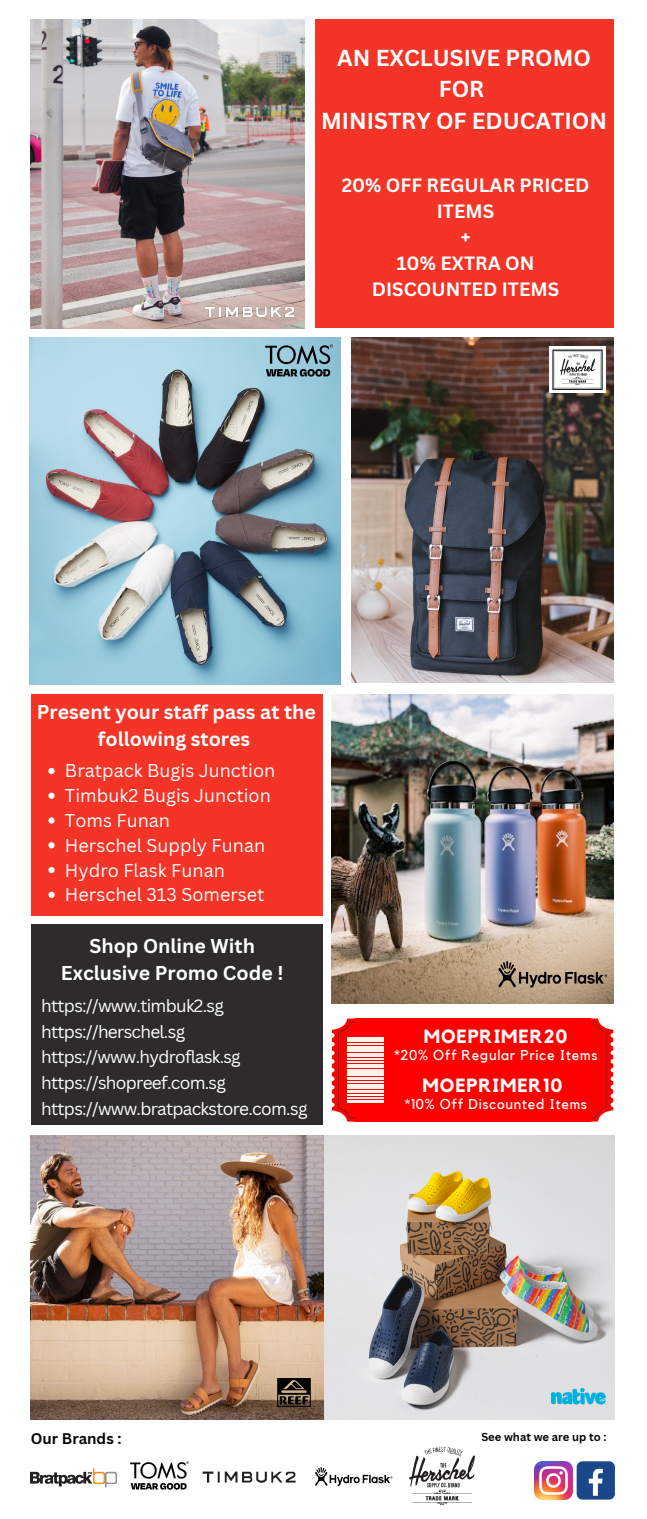
<style>
.page{position:relative;width:647px;height:1519px;background:#fff}
.page>*{position:absolute;margin:0;border:0;box-sizing:border-box;transform-origin:0 0}
.t1{font:700 22.5px/31.5px "Canva Sans";color:#fff;text-align:center}
.t2{font:700 19.5px/27px "Canva Sans";color:#fff;text-align:center}
.t3{font:700 19.05px "Kollektif";letter-spacing:.05em;color:#fff}
.t4{font:700 18.75px/25.9px "Canva Sans";color:#fff;text-align:center}
.t5{font:18px "Canva Sans";color:#fff}
.t6{font:17.25px "Canva Sans";letter-spacing:-.04em;color:#fff}
.t7{font:17.1px "Canva Sans";letter-spacing:-.04em;color:#fff}
.t8{font:700 15px "Canva Sans";color:#030707}
.t9{font:14.25px "Kollektif";letter-spacing:.05em;color:#fff}
.t10{font:700 11.25px "Canva Sans";color:#030707}
</style>
<div class="page">
<img style="left:31px;top:1135px;width:584px;height:284px">
<img style="left:31px;top:20px;width:273px;height:308px">
<img style="left:351px;top:338px;width:262px;height:345px">
<img style="left:30px;top:338px;width:310px;height:346px">
<img style="left:194px;top:297px;width:111px;height:31px">
<img style="left:549px;top:346px;width:57px;height:46px">
<img style="left:265px;top:344px;width:68px;height:33px">
<img style="left:551px;top:1388px;width:55px;height:19px">
<img style="left:277px;top:1378px;width:33px;height:29px">
<div style="left:315px;top:20px;width:298px;height:308px;background:#f43427"></div>
<img style="left:534px;top:1461px;width:39px;height:38px">
<div style="left:577px;top:1461px;width:38px;height:38px;background:#1a4789;border-radius:6px"></div>
<svg style="left:589px;top:1469px;width:14px;height:27px"></svg>
<img style="left:315px;top:1467px;width:78px;height:19px">
<img style="left:131px;top:1462px;width:58px;height:28px">
<img style="left:203px;top:1471px;width:93px;height:12px">
<img style="left:31px;top:1468px;width:86px;height:19px">
<img style="left:409px;top:1447px;width:66px;height:57px">
<img style="left:332px;top:694px;width:282px;height:310px">
<img style="left:490px;top:954px;width:122px;height:41px">
<div style="left:31px;top:694px;width:292px;height:221px;background:#f43427"></div>
<svg style="left:48px;top:768px;width:7px;height:6px"></svg>
<svg style="left:48px;top:793px;width:7px;height:6px"></svg>
<svg style="left:48px;top:817px;width:7px;height:6px"></svg>
<svg style="left:48px;top:842px;width:7px;height:6px"></svg>
<svg style="left:48px;top:867px;width:7px;height:6px"></svg>
<svg style="left:48px;top:892px;width:7px;height:6px"></svg>
<div style="left:31px;top:925px;width:292px;height:200px;background:#2e2c2b"></div>
<svg style="left:332px;top:1018px;width:23px;height:103px;background:#f73837"></svg>
<svg style="left:591px;top:1018px;width:22px;height:103px;background:#f82727"></svg>
<div style="left:355px;top:1018px;width:236px;height:103px;background:#f00"></div>
<hr style="left:348px;top:1037px;width:36px;height:1px;background:#faf2e7">
<hr style="left:348px;top:1039px;width:36px;height:3px;background:#faf2e7">
<hr style="left:348px;top:1047px;width:36px;height:3px;background:#faf2e7">
<hr style="left:348px;top:1043px;width:36px;height:1px;background:#faf2e7">
<hr style="left:348px;top:1044px;width:36px;height:1px;background:#faf2e7">
<hr style="left:348px;top:1046px;width:36px;height:1px;background:#faf2e7">
<hr style="left:348px;top:1050px;width:36px;height:2px;background:#faf2e7">
<hr style="left:348px;top:1053px;width:36px;height:3px;background:#faf2e7">
<hr style="left:348px;top:1056px;width:36px;height:1px;background:#faf2e7">
<hr style="left:348px;top:1058px;width:36px;height:1px;background:#faf2e7">
<hr style="left:348px;top:1059px;width:36px;height:1px;background:#faf2e7">
<hr style="left:348px;top:1061px;width:36px;height:1px;background:#faf2e7">
<hr style="left:348px;top:1098px;width:36px;height:1px;background:#faf2e7">
<hr style="left:348px;top:1100px;width:36px;height:1px;background:#faf2e7">
<hr style="left:348px;top:1101px;width:36px;height:2px;background:#faf2e7">
<hr style="left:348px;top:1064px;width:36px;height:2px;background:#faf2e7">
<hr style="left:348px;top:1071px;width:36px;height:3px;background:#faf2e7">
<hr style="left:348px;top:1067px;width:36px;height:1px;background:#faf2e7">
<hr style="left:348px;top:1068px;width:36px;height:1px;background:#faf2e7">
<hr style="left:348px;top:1070px;width:36px;height:1px;background:#faf2e7">
<hr style="left:348px;top:1075px;width:36px;height:1px;background:#faf2e7">
<hr style="left:348px;top:1077px;width:36px;height:3px;background:#faf2e7">
<hr style="left:348px;top:1081px;width:36px;height:1px;background:#faf2e7">
<hr style="left:348px;top:1082px;width:36px;height:1px;background:#faf2e7">
<hr style="left:348px;top:1084px;width:36px;height:1px;background:#faf2e7">
<hr style="left:348px;top:1086px;width:36px;height:1px;background:#faf2e7">
<hr style="left:348px;top:1088px;width:36px;height:1px;background:#faf2e7">
<hr style="left:348px;top:1090px;width:36px;height:3px;background:#faf2e7">
<hr style="left:348px;top:1094px;width:36px;height:1px;background:#faf2e7">
<hr style="left:348px;top:1095px;width:36px;height:1px;background:#faf2e7">
<hr style="left:348px;top:1097px;width:36px;height:1px;background:#faf2e7">
<p class="t1" style="left:337px;top:41px;width:255px">AN EXCLUSIVE PROMO<br>FOR</p>
<p class="t1" style="left:321px;top:104px;width:287px">MINISTRY OF EDUCATION</p>
<p class="t4" style="left:342px;top:172px;width:249px">20% OFF REGULAR PRICED<br>ITEMS</p>
<p class="t4" style="left:461px;top:224px;width:11px">+</p>
<p class="t4" style="left:372px;top:250px;width:189px">10% EXTRA ON<br>DISCOUNTED ITEMS</p>
<p class="t2" style="left:37px;top:698px;width:281px">Present your staff pass at the following stores</p>
<p class="t5" style="left:65px;top:758px;width:212px">Bratpack Bugis Junction</p>
<p class="t5" style="left:65px;top:783px;width:207px">Timbuk2 Bugis Junction</p>
<p class="t5" style="left:65px;top:808px;width:107px">Toms Funan</p>
<p class="t5" style="left:65px;top:832px;width:202px">Herschel Supply Funan</p>
<p class="t5" style="left:65px;top:857px;width:161px">Hydro Flask Funan</p>
<p class="t5" style="left:65px;top:882px;width:201px">Herschel 313 Somerset</p>
<p class="t2" style="left:61px;top:932px;width:224px">Shop Online With<br>Exclusive Promo Code !</p>
<p class="t6" style="left:41px;top:994px;width:184px">https://www.timbuk2.sg</p>
<p class="t6" style="left:41px;top:1020px;width:145px">https://herschel.sg</p>
<p class="t7" style="left:41px;top:1045px;width:201px">https://www.hydroflask.sg</p>
<p class="t6" style="left:41px;top:1071px;width:186px">https://shopreef.com.sg</p>
<p class="t6" style="left:41px;top:1097px;width:268px">https://www.bratpackstore.com.sg</p>
<p class="t3" style="left:424px;top:1028px;width:145px">MOEPRIMER20</p>
<p class="t9" style="left:394px;top:1048px;width:205px">*20% Off Regular Price Items</p>
<p class="t3" style="left:422px;top:1077px;width:142px">MOEPRIMER10</p>
<p class="t9" style="left:404px;top:1097px;width:184px">*10% Off Discounted Items</p>
<p class="t8" style="left:31px;top:1428px;width:92px">Our Brands :</p>
<p class="t10" style="left:481px;top:1428px;width:127px">See what we are up to :</p>
</div>
